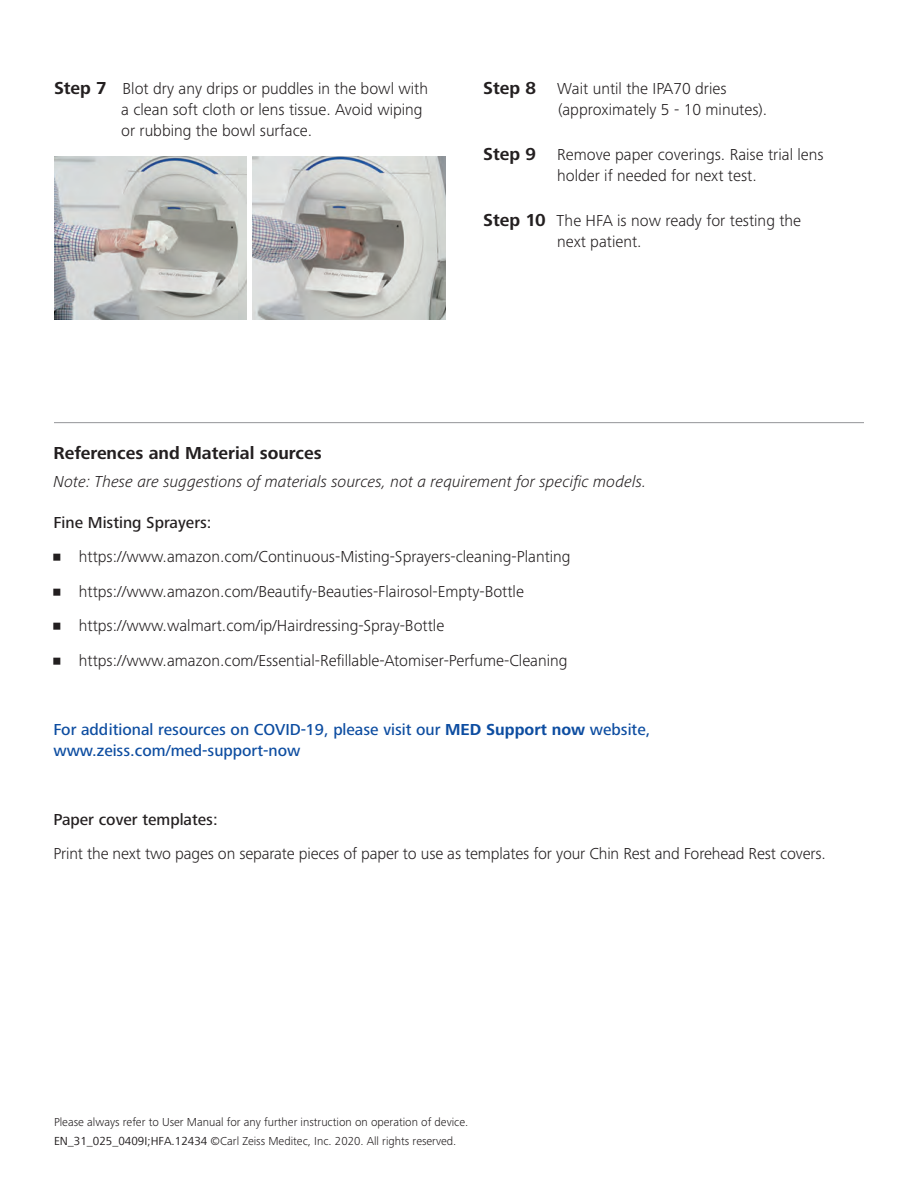
<style>
.page{position:relative;width:918px;height:1188px;background:#fff}
.page>*{position:absolute;margin:0;border:0;box-sizing:border-box;transform-origin:0 0}
.t1{font:700 18px "Zeiss Frutiger Next Pro";color:#231f20}
.t2{font:300 16.5px/21px "Zeiss Frutiger Next Pro";color:#231f20}
.t3{font:500 16.5px/21px "Zeiss Frutiger Next Pro";color:#0d4da1}
.t4{font:italic 300 16.5px "Zeiss Frutiger Next Pro";color:#231f20}
.t5{font:500 16.5px "Zeiss Frutiger Next Pro";color:#231f20}
.t6{font:300 12px/18.9px "Zeiss Frutiger Next Pro";color:#231f20}
.s1{font-weight:700;font-size:18px}
.s2{font-weight:700}
.s3{font-family:"ZEISS Frutiger Next W1 G";font-weight:400}
</style>
<div class="page">
<img style="left:54px;top:157px;width:193px;height:162px">
<img style="left:253px;top:157px;width:193px;height:162px">
<hr style="left:54px;top:422px;width:810px;height:1px;background:#939598">
<p class="t2" style="left:121px;top:78px;width:308px;text-indent:-67px"><span class="s1">Step 7</span> Blot dry any drips or puddles in the bowl with a clean soft cloth or lens tissue. Avoid wiping or rubbing the bowl surface.</p>
<p class="t2" style="left:558px;top:78px;width:211px;text-indent:-75px"><span class="s1">Step 8</span> Wait until the IPA70 dries (approximately 5 - 10 minutes).</p>
<p class="t2" style="left:483px;top:144px;width:342px;text-align:center"><span class="s1">Step 9</span> Remove paper coverings. Raise trial lens holder if needed for next test.</p>
<p class="t2" style="left:557px;top:210px;width:246px;text-indent:-74px"><span class="s1">Step 10</span> The HFA is now ready for testing the next patient.</p>
<p class="t1" style="left:53px;top:442px;width:270px">References and Material sources</p>
<p class="t4" style="left:53px;top:472px;width:595px">Note: These are suggestions of materials sources, not a requirement for specific models.</p>
<p class="t5" style="left:53px;top:513px;width:160px">Fine Misting Sprayers:</p>
<p class="t2" style="left:53px;top:546px;width:519px">• https://www.amazon.com/Continuous-Misting-Sprayers-cleaning-Planting</p>
<p class="t2" style="left:53px;top:581px;width:472px">• https://www.amazon.com/Beautify-Beauties-Flairosol-Empty-Bottle</p>
<p class="t2" style="left:53px;top:615px;width:392px">• https://www.walmart.com/ip/Hairdressing-Spray-Bottle</p>
<p class="t2" style="left:53px;top:650px;width:516px">• https://www.amazon.com/Essential-Refillable-Atomiser-Perfume-Cleaning</p>
<p class="t3" style="left:53px;top:719px;width:599px">For additional resources on COVID-19, please visit our <span class="s2">MED Support now</span> website, www.zeiss.com/med-support-now</p>
<p class="t5" style="left:53px;top:810px;width:166px">Paper cover templates:</p>
<p class="t2" style="left:53px;top:843px;width:774px">Print the next two pages on separate pieces of paper to use as templates for your Chin Rest and Forehead Rest covers.</p>
<p class="t6" style="left:54px;top:1112px;width:416px">Please always refer to User Manual for any further instruction on operation of device.<br><span class="s3">EN_31_025_0409I;HFA.12434</span> ©Carl Zeiss Meditec, Inc. 2020. All rights reserved.</p>
</div>
